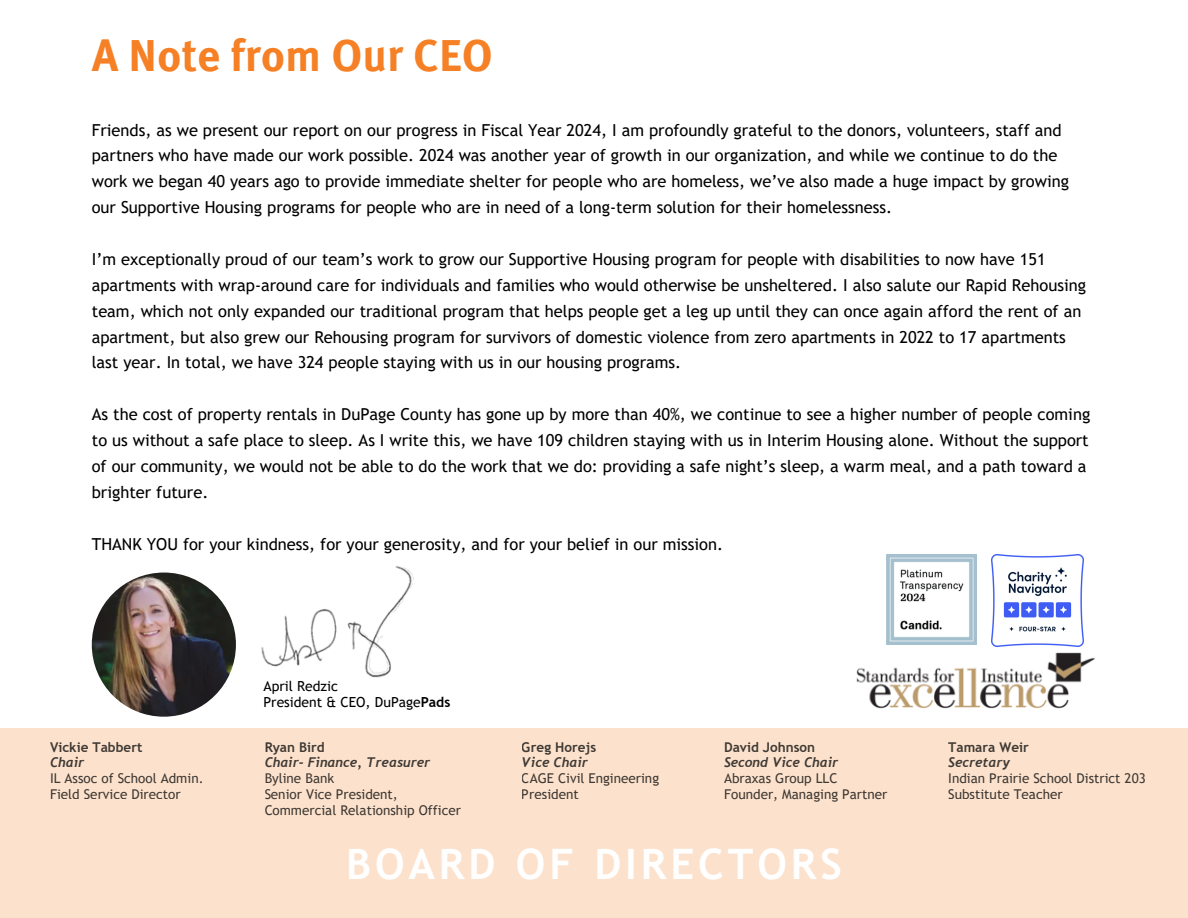
<style>
.page{position:relative;width:1188px;height:918px;background:#fff}
.page>*{position:absolute;margin:0;border:0;box-sizing:border-box;transform-origin:0 0}
.t1{font:700 45px "Meta Hebrew";color:#f58025}
.t2{font:700 42px "Trebuchet MS";letter-spacing:.095em;color:#fff}
.t3{font:16.5px/25.8px "Trebuchet MS";color:#000}
.t4{font:13.95px "Trebuchet MS";color:#000}
.t5{font:13.5px/15.8px "Trebuchet MS";color:#000}
.t6{font:italic 700 13.5px "Trebuchet";color:#000}
.t7{font:700 13.5px "Trebuchet MS";color:#000}
.s1{font-weight:700}
</style>
<div class="page">
<img style="left:261px;top:566px;width:153px;height:112px">
<div style="left:0;top:728px;width:1188px;height:190px;background:#fce2cd"></div>
<img style="left:92px;top:573px;width:144px;height:144px;border-radius:50%">
<img style="left:857px;top:653px;width:238px;height:55px">
<img style="left:886px;top:554px;width:90px;height:90px">
<img style="left:992px;top:554px;width:92px;height:92px">
<p class="t1" style="left:92px;top:37px;width:403px">A Note from Our CEO</p>
<h3 class="t3" style="left:92px;top:117px;width:979px">Friends, as we present our report on our progress in Fiscal Year 2024, I am profoundly grateful to the donors, volunteers, staff and partners who have made our work possible. 2024 was another year of growth in our organization, and while we continue to do the work we began 40 years ago to provide immediate shelter for people who are homeless, we’ve also made a huge impact by growing our Supportive Housing programs for people who are in need of a long-term solution for their homelessness.</h3>
<h3 class="t3" style="left:92px;top:246px;width:996px">I’m exceptionally proud of our team’s work to grow our Supportive Housing program for people with disabilities to now have 151 apartments with wrap-around care for individuals and families who would otherwise be unsheltered. I also salute our Rapid Rehousing team, which not only expanded our traditional program that helps people get a leg up until they can once again afford the rent of an apartment, but also grew our Rehousing program for survivors of domestic violence from zero apartments in 2022 to 17 apartments last year. In total, we have 324 people staying with us in our housing programs.</h3>
<h3 class="t3" style="left:92px;top:401px;width:1000px">As the cost of property rentals in DuPage County has gone up by more than 40%, we continue to see a higher number of people coming to us without a safe place to sleep. As I write this, we have 109 children staying with us in Interim Housing alone. Without the support of our community, we would not be able to do the work that we do: providing a safe night’s sleep, a warm meal, and a path toward a brighter future.</h3>
<h3 class="t3" style="left:92px;top:531px;width:633px">THANK YOU for your kindness, for your generosity, and for your belief in our mission.</h3>
<p class="t7" style="left:50px;top:739px;width:94px">Vickie Tabbert</p>
<p class="t6" style="left:50px;top:755px;width:36px">Chair</p>
<p class="t5" style="left:50px;top:770px;width:155px">IL Assoc of School Admin.<br>Field Service Director</p>
<p class="t4" style="left:264px;top:678px;width:76px">April Redzic</p>
<p class="t4" style="left:264px;top:694px;width:188px">President &amp; CEO, DuPage<span class="s1">Pads</span></p>
<p class="t7" style="left:264px;top:739px;width:62px">Ryan Bird</p>
<p class="t6" style="left:264px;top:755px;width:167px">Chair- Finance, Treasurer</p>
<p class="t5" style="left:264px;top:770px;width:198px">Byline Bank<br>Senior Vice President,<br>Commercial Relationship Officer</p>
<p class="t7" style="left:522px;top:739px;width:76px">Greg Horejs</p>
<p class="t6" style="left:522px;top:755px;width:68px">Vice Chair</p>
<p class="t5" style="left:522px;top:770px;width:139px">CAGE Civil Engineering<br>President</p>
<p class="t7" style="left:724px;top:739px;width:93px">David Johnson</p>
<p class="t6" style="left:724px;top:755px;width:116px">Second Vice Chair</p>
<p class="t5" style="left:724px;top:770px;width:165px">Abraxas Group LLC<br>Founder, Managing Partner</p>
<p class="t2" style="left:346px;top:839px;width:497px">BOARD OF DIRECTORS</p>
<p class="t7" style="left:948px;top:739px;width:82px">Tamara Weir</p>
<p class="t6" style="left:948px;top:755px;width:63px">Secretary</p>
<p class="t5" style="left:948px;top:770px;width:199px">Indian Prairie School District 203<br>Substitute Teacher</p>
</div>
